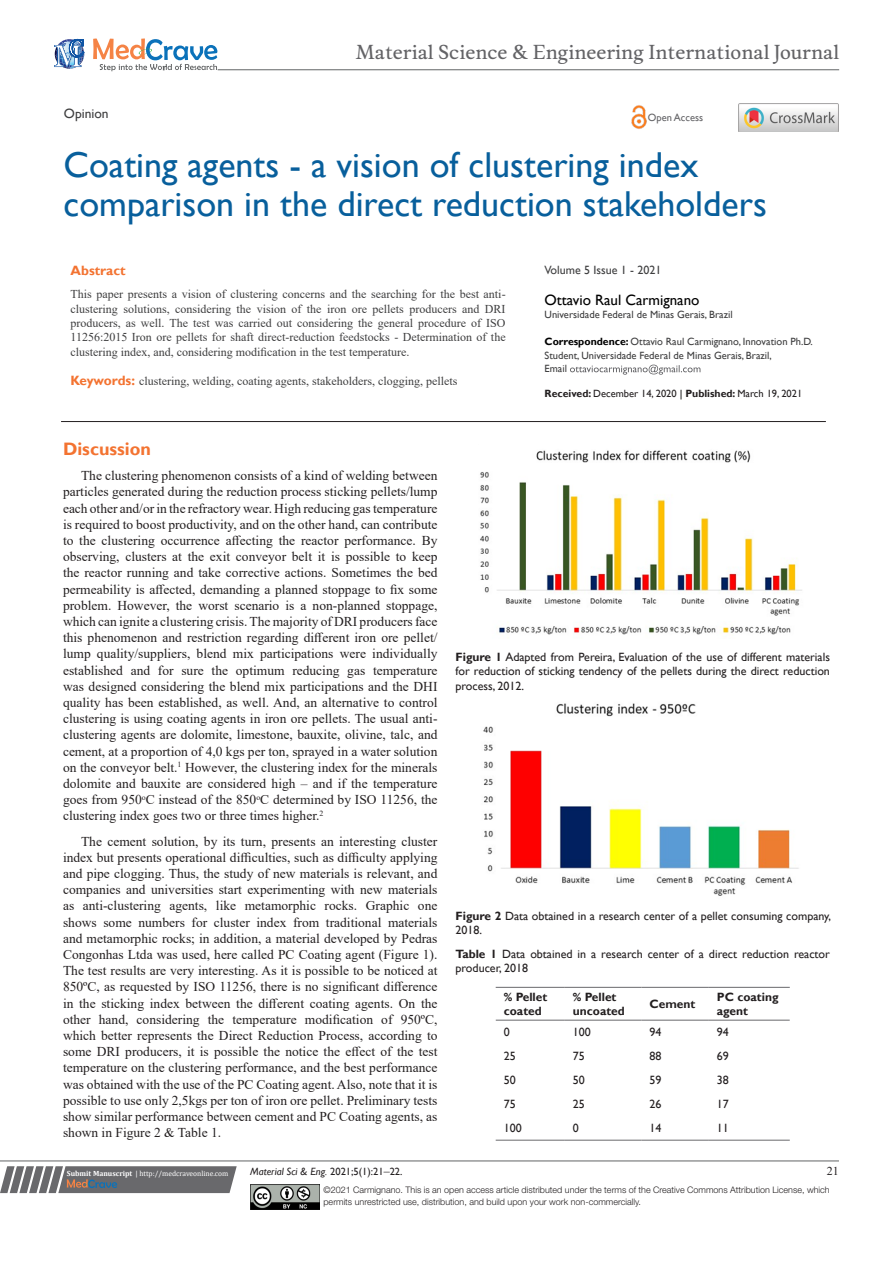
<style>
.page{position:relative;width:893px;height:1263px;background:#fff}
.page>*{position:absolute;margin:0;border:0;box-sizing:border-box;transform-origin:0 0}
.t1{font:36px/39px "Gill Sans";color:#085f9c}
.t2{font:18.6px "Musee";color:#636366}
.List_Paragraph{font:700 18px "Gill Sans";color:#f37331}
.t3{font:15px "Gill Sans";color:#000}
.t4{font:13.5px/16.2px "Times New Roman";color:#231f20;text-align:justify}
.t5{font:700 13.5px "Gill Sans";color:#f37331}
.t6{font:13.5px "Gill Sans";color:#3e3e3f}
.t7{font:12px/14.4px "Times New Roman";color:#3e3e3f;text-align:justify}
.t8{font:12px/14.4px "Gill Sans";color:#231f20}
.t9{font:700 12px/14.4px "Gill Sans";color:#231f20}
.t10{font:12px "Gill Sans";color:#3e3e3f}
.t11{font:12px "Times New Roman";color:#231f20}
.t12{font:10.5px/13.5px "Gill Sans";color:#3e3e3f}
.t13{font:10.5px "Gill Sans";color:#231f20}
.t14{font:italic 10.5px "Gill Sans";color:#231f20}
.t15{font:10.5px "Gill Sans";color:#636366}
.t16{font:300 9px/12px "Helvetica Neue LT Std";color:#231f20}
.t17{font:7.5px "Cambria";color:#fff}
.s1{font-family:"Gill Sans";font-weight:700;font-size:13.5px;color:#f37331}
.s2{font-weight:700;color:#000}
.s3{font-weight:700}
.s4{color:#000}
.s5{font-style:normal}
.s6{font-family:"Times New Roman";font-style:normal;font-size:12px}
</style>
<div class="page">
<svg style="left:0;top:1166px;width:237px;height:27px;background:#78787a"></svg>
<hr style="left:0;top:1161px;width:839px;height:1px;background:#626465">
<hr style="left:496px;top:987px;width:69px;height:1px;background:#69696c">
<hr style="left:565px;top:987px;width:76px;height:1px;background:#69696c">
<hr style="left:641px;top:987px;width:68px;height:1px;background:#69696c">
<hr style="left:709px;top:987px;width:81px;height:1px;background:#69696c">
<hr style="left:496px;top:1020px;width:69px;height:1px;background:#69696c">
<hr style="left:565px;top:1020px;width:76px;height:1px;background:#69696c">
<hr style="left:641px;top:1020px;width:68px;height:1px;background:#69696c">
<hr style="left:709px;top:1020px;width:81px;height:1px;background:#69696c">
<hr style="left:496px;top:1140px;width:69px;height:1px;background:#69696c">
<hr style="left:565px;top:1140px;width:76px;height:1px;background:#69696c">
<hr style="left:641px;top:1140px;width:68px;height:1px;background:#69696c">
<hr style="left:709px;top:1140px;width:81px;height:1px;background:#69696c">
<hr style="left:61px;top:421px;width:765px;height:1px;background:#231f20">
<img style="left:250px;top:1185px;width:69px;height:24px">
<svg style="left:570px;top:365px;width:130px;height:10px"></svg>
<svg style="left:54px;top:39px;width:30px;height:30px"></svg>
<svg style="left:93px;top:38px;width:124px;height:33px"></svg>
<hr style="left:218px;top:70px;width:621px;height:1px;background:#626465">
<img style="left:631px;top:105px;width:16px;height:24px">
<img style="left:739px;top:104px;width:99px;height:28px">
<img style="left:480px;top:450px;width:322px;height:185px">
<img style="left:483px;top:703px;width:316px;height:193px">
<p class="t2" style="left:356px;top:41px;width:485px">Material Science &amp; Engineering International Journal</p>
<p class="t6" style="left:64px;top:105px;width:46px">Opinion</p>
<p class="t15" style="left:648px;top:112px;width:57px">Open Access</p>
<p class="t1" style="left:64px;top:146px;width:705px">Coating agents - a vision of clustering index comparison in the direct reduction stakeholders</p>
<p class="t5" style="left:71px;top:262px;width:57px">Abstract</p>
<p class="t7" style="left:71px;top:287px;width:437px">This paper presents a vision of clustering concerns and the searching for the best anti&shy;clustering solutions, considering the vision of the iron ore pellets producers and DRI producers, as well. The test was carried out considering the general procedure of ISO 11256:2015 Iron ore pellets for shaft direct-reduction feedstocks - Determination of the clustering index, and, considering modification in the test temperature.</p>
<p class="t7" style="left:71px;top:373px;width:388px"><span class="s1">Keywords:</span> clustering, welding, coating agents, stakeholders, clogging, pellets</p>
<p class="t10" style="left:545px;top:263px;width:118px">Volume 5 Issue 1 - 2021</p>
<p class="t3" style="left:545px;top:291px;width:156px">Ottavio Raul Carmignano</p>
<p class="t12" style="left:545px;top:308px;width:190px">Universidade Federal de Minas Gerais, Brazil</p>
<p class="t12" style="left:545px;top:335px;width:270px"><span class="s2">Correspondence:</span> Ottavio Raul Carmignano, Innovation Ph.D.<br>Student, Universidade Federal de Minas Gerais, Brazil,</p>
<p class="t12" style="left:545px;top:362px;width:24px">Email</p>
<p class="t13" style="left:545px;top:388px;width:259px"><span class="s3">Received:</span> December 14, 2020 <span class="s4">|</span> <span class="s3">Published:</span> March 19, 2021</p>
<p class="List_Paragraph" style="left:63px;top:438px;width:89px">Discussion</p>
<p class="t4" style="left:63px;top:467px;width:376px;text-indent:18px">The clustering phenomenon consists of a kind of welding between particles generated during the reduction process sticking pellets/lump each other and/or in the refractory wear. High reducing gas temperature is required to boost productivity, and on the other hand, can contribute to the clustering occurrence affecting the reactor performance. By observing, clusters at the exit conveyor belt it is possible to keep the reactor running and take corrective actions. Sometimes the bed permeability is affected, demanding a planned stoppage to fix some problem. However, the worst scenario is a non-planned stoppage, which can ignite a clustering crisis. The majority of DRI producers face this phenomenon and restriction regarding different iron ore pellet/ lump quality/suppliers, blend mix participations were individually established and for sure the optimum reducing gas temperature was designed considering the blend mix participations and the DHI quality has been established, as well. And, an alternative to control clustering is using coating agents in iron ore pellets. The usual anti&shy;clustering agents are dolomite, limestone, bauxite, olivine, talc, and cement, at a proportion of 4,0 kgs per ton, sprayed in a water solution on the conveyor belt.<sup>1</sup> However, the clustering index for the minerals dolomite and bauxite are considered high – and if the temperature goes from 950<sup>o</sup>C instead of the 850<sup>o</sup>C determined by ISO 11256, the clustering index goes two or three times higher.<sup>2</sup></p>
<p class="t4" style="left:63px;top:832px;width:376px;text-indent:18px">The cement solution, by its turn, presents an interesting cluster index but presents operational difficulties, such as difficulty applying and pipe clogging. Thus, the study of new materials is relevant, and companies and universities start experimenting with new materials as anti-clustering agents, like metamorphic rocks. Graphic one shows some numbers for cluster index from traditional materials and metamorphic rocks; in addition, a material developed by Pedras Congonhas Ltda was used, here called PC Coating agent (Figure 1).<br>The test results are very interesting. As it is possible to be noticed at 850ºC, as requested by ISO 11256, there is no significant difference in the sticking index between the different coating agents. On the other hand, considering the temperature modification of 950ºC, which better represents the Direct Reduction Process, according to some DRI producers, it is possible the notice the effect of the test temperature on the clustering performance, and the best performance was obtained with the use of the PC Coating agent. Also, note that it is possible to use only 2,5kgs per ton of iron ore pellet. Preliminary tests show similar performance between cement and PC Coating agents, as shown in Figure 2 &amp; Table 1.</p>
<p class="t8" style="left:455px;top:650px;width:376px;text-align:justify"><span class="s3">Figure 1</span> Adapted from Pereira, Evaluation of the use of different materials for reduction of sticking tendency of the pellets during the direct reduction process, 2012.</p>
<p class="t8" style="left:455px;top:909px;width:377px"><span class="s3">Figure 2</span> Data obtained in a research center of a pellet consuming company,<br>2018.</p>
<p class="t8" style="left:455px;top:947px;width:376px"><span class="s3">Table 1</span> Data obtained in a research center of a direct reduction reactor producer, 2018</p>
<p class="t9" style="left:504px;top:990px;width:45px">% Pellet coated</p>
<p class="t9" style="left:573px;top:990px;width:53px">% Pellet uncoated</p>
<p class="t9" style="left:649px;top:997px;width:47px">Cement</p>
<p class="t9" style="left:717px;top:990px;width:63px">PC coating agent</p>
<p class="t8" style="left:504px;top:1025px;width:7px">0</p>
<p class="t8" style="left:573px;top:1025px;width:19px">100</p>
<p class="t8" style="left:649px;top:1025px;width:13px">94</p>
<p class="t8" style="left:717px;top:1025px;width:13px">94</p>
<p class="t8" style="left:504px;top:1049px;width:13px">25</p>
<p class="t8" style="left:573px;top:1049px;width:13px">75</p>
<p class="t8" style="left:649px;top:1049px;width:13px">88</p>
<p class="t8" style="left:717px;top:1049px;width:13px">69</p>
<p class="t8" style="left:504px;top:1073px;width:13px">50</p>
<p class="t8" style="left:573px;top:1073px;width:13px">50</p>
<p class="t8" style="left:649px;top:1073px;width:13px">59</p>
<p class="t8" style="left:717px;top:1073px;width:13px">38</p>
<p class="t8" style="left:504px;top:1097px;width:13px">75</p>
<p class="t8" style="left:573px;top:1097px;width:13px">25</p>
<p class="t8" style="left:649px;top:1097px;width:13px">26</p>
<p class="t8" style="left:717px;top:1097px;width:13px">17</p>
<p class="t8" style="left:504px;top:1121px;width:19px">100</p>
<p class="t8" style="left:573px;top:1121px;width:7px">0</p>
<p class="t8" style="left:649px;top:1121px;width:13px">14</p>
<p class="t8" style="left:717px;top:1121px;width:13px">11</p>
<p class="t17" style="left:67px;top:1169px;width:163px"><span class="s3">Submit Manuscript</span> | http://medcraveonline.com</p>
<p class="t14" style="left:250px;top:1165px;width:154px">Material Sci &amp; Eng. <span class="s5">2021;5(1):21</span><span class="s6">‒</span><span class="s5">22.</span></p>
<p class="t11" style="left:827px;top:1162px;width:13px">21</p>
<p class="t16" style="left:323px;top:1183px;width:508px">©2021 Carmignano. This is an open access article distributed under the terms of the Creative Commons Attribution License, which permits unrestricted use, distribution, and build upon your work non-commercially.</p>
</div>
